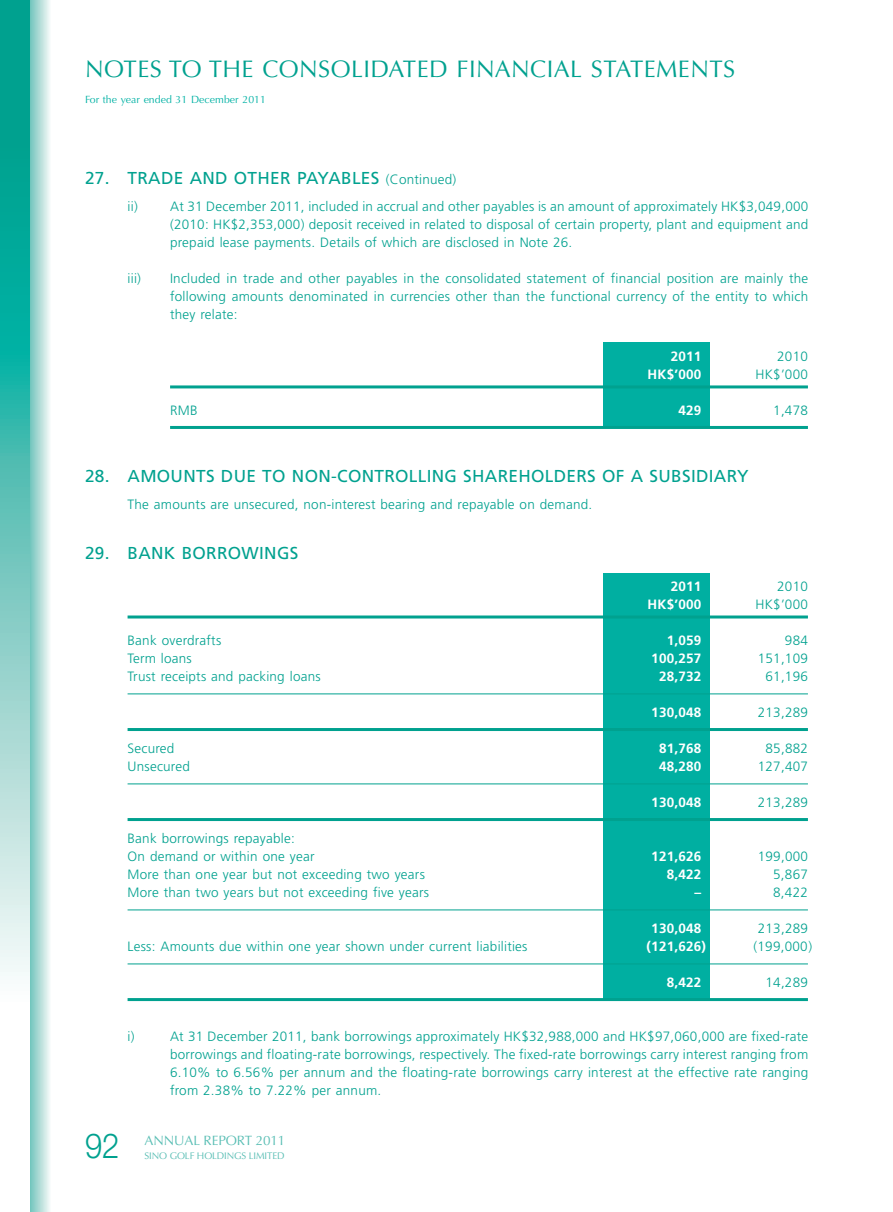
<style>
.page{position:relative;width:893px;height:1212px;background:#fff}
.page>*{position:absolute;margin:0;border:0;box-sizing:border-box;transform-origin:0 0}
.t1{font:300 34.5px "Helvetica Neue LT Std";color:#00a18f;scale:.9 1}
.t2{font:24px "Optima LT Std";letter-spacing:.015em;color:#00a18f}
.t3{font:17.25px "Frutiger LT Std";letter-spacing:.015em;color:#00a18f}
.t4{font:300 13.5px/18px "Frutiger LT Std";letter-spacing:.015em;color:#00a18f;text-align:justify}
.t5{font:700 13.5px "Frutiger LT Std";letter-spacing:.015em;color:#fff}
.t6{font:13.5px "Optima LT Std";letter-spacing:-.01em;color:#59beb4}
.t7{font:10.5px "Optima LT Std";letter-spacing:.005em;color:#03b2a5}
.t8{font:9.6px "Optima LT Std";letter-spacing:-.01em;color:#59beb4}
.s1{font-weight:300;font-size:13.5px}
</style>
<div class="page">
<svg style="left:30px;top:0;width:20px;height:1212px"></svg>
<svg style="left:0;top:0;width:30px;height:976px"></svg>
<div style="left:604px;top:343px;width:106px;height:84px;background:#00afa1"></div>
<hr style="left:170px;top:385px;width:638px;height:3px;background:#00a18f">
<hr style="left:170px;top:426px;width:638px;height:3px;background:#00a18f">
<div style="left:604px;top:573px;width:106px;height:427px;background:#00afa1"></div>
<hr style="left:128px;top:615px;width:680px;height:3px;background:#00a18f">
<hr style="left:128px;top:693px;width:680px;height:1px;background:#00a18f">
<hr style="left:128px;top:728px;width:680px;height:3px;background:#00a18f">
<hr style="left:128px;top:783px;width:680px;height:1px;background:#00a18f">
<hr style="left:128px;top:818px;width:680px;height:3px;background:#00a18f">
<hr style="left:128px;top:909px;width:680px;height:1px;background:#00a18f">
<hr style="left:128px;top:963px;width:680px;height:1px;background:#00a18f">
<hr style="left:128px;top:998px;width:680px;height:3px;background:#00a18f">
<p class="t2" style="left:85px;top:55px;width:652px">NOTES TO THE CONSOLIDATED FINANCIAL STATEMENTS</p>
<p class="t7" style="left:85px;top:93px;width:182px">For the year ended 31 December 2011</p>
<p class="t3" style="left:85px;top:168px;width:373px">27. TRADE AND OTHER PAYABLES <span class="s1">(Continued)</span></p>
<p class="t4" style="left:170px;top:197px;width:640px;text-indent:-43px">ii) At 31 December 2011, included in accrual and other payables is an amount of approximately HK$3,049,000 (2010: HK$2,353,000) deposit received in related to disposal of certain property, plant and equipment and prepaid lease payments. Details of which are disclosed in Note 26.</p>
<p class="t4" style="left:128px;top:269px;width:15px">iii)</p>
<p class="t4" style="left:170px;top:269px;width:640px">Included in trade and other payables in the consolidated statement of financial position are mainly the following amounts denominated in currencies other than the functional currency of the entity to which they relate:</p>
<p class="t5" style="left:671px;top:348px;width:32px">2011</p>
<p class="t4" style="left:777px;top:347px;width:32px">2010</p>
<p class="t5" style="left:647px;top:366px;width:55px">HK$’000</p>
<p class="t4" style="left:755px;top:365px;width:54px">HK$’000</p>
<p class="t4" style="left:170px;top:401px;width:29px">RMB</p>
<p class="t5" style="left:678px;top:402px;width:24px">429</p>
<p class="t4" style="left:773px;top:401px;width:36px">1,478</p>
<p class="t3" style="left:85px;top:466px;width:665px">28. AMOUNTS DUE TO NON-CONTROLLING SHAREHOLDERS OF A SUBSIDIARY</p>
<p class="t4" style="left:128px;top:495px;width:466px">The amounts are unsecured, non-interest bearing and repayable on demand.</p>
<p class="t3" style="left:85px;top:542px;width:215px">29. BANK BORROWINGS</p>
<p class="t5" style="left:671px;top:578px;width:32px">2011</p>
<p class="t4" style="left:777px;top:577px;width:32px">2010</p>
<p class="t5" style="left:647px;top:596px;width:55px">HK$’000</p>
<p class="t4" style="left:755px;top:595px;width:54px">HK$’000</p>
<p class="t4" style="left:128px;top:631px;width:95px">Bank overdrafts</p>
<p class="t5" style="left:667px;top:632px;width:36px">1,059</p>
<p class="t4" style="left:785px;top:631px;width:24px">984</p>
<p class="t4" style="left:128px;top:649px;width:66px">Term loans</p>
<p class="t5" style="left:651px;top:650px;width:52px">100,257</p>
<p class="t4" style="left:758px;top:649px;width:52px">151,109</p>
<p class="t4" style="left:128px;top:667px;width:195px">Trust receipts and packing loans</p>
<p class="t5" style="left:659px;top:668px;width:44px">28,732</p>
<p class="t4" style="left:765px;top:667px;width:44px">61,196</p>
<p class="t5" style="left:651px;top:704px;width:52px">130,048</p>
<p class="t4" style="left:758px;top:703px;width:52px">213,289</p>
<p class="t4" style="left:128px;top:739px;width:48px">Secured</p>
<p class="t5" style="left:659px;top:740px;width:44px">81,768</p>
<p class="t4" style="left:765px;top:739px;width:44px">85,882</p>
<p class="t4" style="left:128px;top:757px;width:64px">Unsecured</p>
<p class="t5" style="left:659px;top:758px;width:44px">48,280</p>
<p class="t4" style="left:758px;top:757px;width:52px">127,407</p>
<p class="t5" style="left:651px;top:794px;width:52px">130,048</p>
<p class="t4" style="left:758px;top:793px;width:52px">213,289</p>
<p class="t4" style="left:128px;top:829px;width:188px">Bank borrowings repayable:<br>On demand or within one year</p>
<p class="t5" style="left:651px;top:848px;width:52px">121,626</p>
<p class="t4" style="left:758px;top:847px;width:52px">199,000</p>
<p class="t4" style="left:128px;top:865px;width:299px">More than one year but not exceeding two years</p>
<p class="t5" style="left:667px;top:866px;width:36px">8,422</p>
<p class="t4" style="left:773px;top:865px;width:36px">5,867</p>
<p class="t4" style="left:128px;top:883px;width:303px">More than two years but not exceeding five years</p>
<p class="t5" style="left:695px;top:884px;width:8px">–</p>
<p class="t4" style="left:773px;top:883px;width:36px">8,422</p>
<p class="t5" style="left:651px;top:920px;width:52px">130,048</p>
<p class="t4" style="left:758px;top:919px;width:52px">213,289</p>
<p class="t4" style="left:128px;top:937px;width:401px">Less: Amounts due within one year shown under current liabilities</p>
<p class="t5" style="left:646px;top:938px;width:61px">(121,626)</p>
<p class="t4" style="left:754px;top:937px;width:60px">(199,000)</p>
<p class="t5" style="left:667px;top:974px;width:36px">8,422</p>
<p class="t4" style="left:765px;top:973px;width:44px">14,289</p>
<p class="t4" style="left:128px;top:1027px;width:8px">i)</p>
<p class="t4" style="left:170px;top:1027px;width:640px">At 31 December 2011, bank borrowings approximately HK$32,988,000 and HK$97,060,000 are fixed-rate borrowings and floating-rate borrowings, respectively. The fixed-rate borrowings carry interest ranging from 6.10% to 6.56% per annum and the floating-rate borrowings carry interest at the effective rate ranging from 2.38% to 7.22% per annum.</p>
<p class="t1" style="left:85px;top:1125px;width:40px">92</p>
<p class="t6" style="left:145px;top:1132px;width:142px">ANNUAL REPORT 2011</p>
<p class="t8" style="left:145px;top:1150px;width:142px">SINO GOLF HOLDINGS LIMITED</p>
</div>
